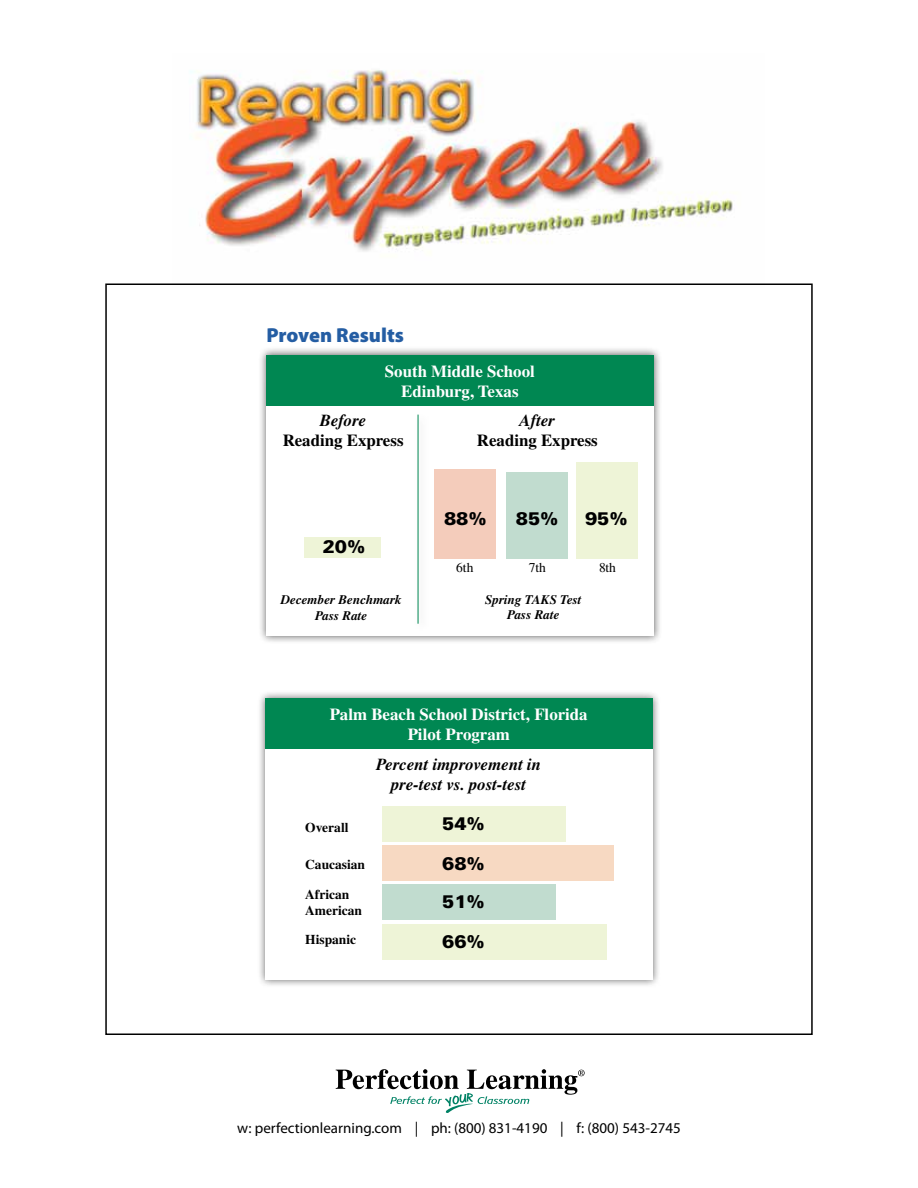
<style>
.page{position:relative;width:918px;height:1188px;background:#fff}
.page>*{position:absolute;margin:0;border:0;box-sizing:border-box;transform-origin:0 0}
.t1{font:900 20.4px "Myriad Pro";color:#245da3}
.t2{font:900 18.3px/38.8px "Univers";color:#000;text-align:justify}
.t3{font:700 16.8px/20.2px "Times";color:#fff;text-align:center}
.t4{font:italic 700 16.8px/20.2px "Times";color:#000;text-align:center}
.t5{font:700 16.8px "Times";color:#000}
.t6{font:15px "Myriad Pro";color:#000}
.t7{font:700 13.5px/29.7px "Times";color:#000}
.t8{font:13.5px "Times";color:#000}
.t9{font:italic 700 13.05px/15.8px "Times";color:#000;text-align:center}
</style>
<div class="page">
<div style="left:257px;top:690px;width:404px;height:297px;background:#000;opacity:.6"></div>
<div style="left:265px;top:728px;width:388px;height:251px;background:#fff"></div>
<div style="left:265px;top:698px;width:388px;height:51px;background:#008752"></div>
<div style="left:382px;top:806px;width:184px;height:36px;background:#eef4d7"></div>
<div style="left:382px;top:846px;width:231px;height:35px;background:#f7d9c2"></div>
<div style="left:383px;top:885px;width:173px;height:35px;background:#c1dccf"></div>
<div style="left:382px;top:924px;width:224px;height:36px;background:#eef4d7"></div>
<div style="left:258px;top:346px;width:404px;height:298px;background:#000;opacity:.6"></div>
<div style="left:266px;top:384px;width:388px;height:252px;background:#fff"></div>
<div style="left:266px;top:355px;width:388px;height:50px;background:#008752"></div>
<div style="left:305px;top:537px;width:76px;height:20px;background:#eef4d7"></div>
<div style="left:577px;top:463px;width:61px;height:96px;background:#eef4d7"></div>
<div style="left:434px;top:470px;width:61px;height:89px;background:#f4ccbb"></div>
<div style="left:506px;top:473px;width:61px;height:86px;background:#c1dccf"></div>
<div style="left:413px;top:411px;width:17px;height:223px;background:#000;opacity:.36"></div>
<hr style="left:418px;top:415px;width:1px;height:209px;background:#008752">
<svg style="left:336px;top:1069px;width:249px;height:44px"></svg>
<img style="left:173px;top:70px;width:592px;height:214px">
<p class="t1" style="left:266px;top:321px;width:139px">Proven Results</p>
<p class="t3" style="left:385px;top:360px;width:151px">South Middle School<br>Edinburg, Texas</p>
<p class="t4" style="left:320px;top:410px;width:48px">Before</p>
<p class="t5" style="left:283px;top:431px;width:122px">Reading Express</p>
<p class="t2" style="left:323px;top:527px;width:44px">20%</p>
<p class="t9" style="left:281px;top:591px;width:123px">December Benchmark<br>Pass Rate</p>
<p class="t4" style="left:520px;top:410px;width:37px">After</p>
<p class="t5" style="left:477px;top:431px;width:122px">Reading Express</p>
<p class="t2" style="left:444px;top:499px;width:44px">88%</p>
<p class="t2" style="left:516px;top:499px;width:44px">85%</p>
<p class="t2" style="left:585px;top:499px;width:44px">95%</p>
<p class="t8" style="left:456px;top:560px;width:19px">6th</p>
<p class="t8" style="left:529px;top:560px;width:19px">7th</p>
<p class="t8" style="left:599px;top:560px;width:18px">8th</p>
<p class="t9" style="left:485px;top:591px;width:98px">Spring TAKS Test<br>Pass Rate</p>
<p class="t3" style="left:330px;top:704px;width:259px">Palm Beach School District, Florida<br>Pilot Program</p>
<p class="t7" style="left:305px;top:813px;width:45px">Overall</p>
<p class="t7" style="left:305px;top:849px;width:61px">Caucasian<br>African</p>
<p class="t7" style="left:305px;top:895px;width:58px">American<br>Hispanic</p>
<p class="t4" style="left:376px;top:754px;width:167px">Percent improvement in pre-test vs. post-test</p>
<p class="t2" style="left:442px;top:803px;width:44px">54%</p>
<p class="t2" style="left:442px;top:844px;width:44px">68% 51% 66%</p>
<p class="t6" style="left:237px;top:1118px;width:445px">w: perfectionlearning.com | ph: (800) 831-4190 | f: (800) 543-2745</p>
</div>
